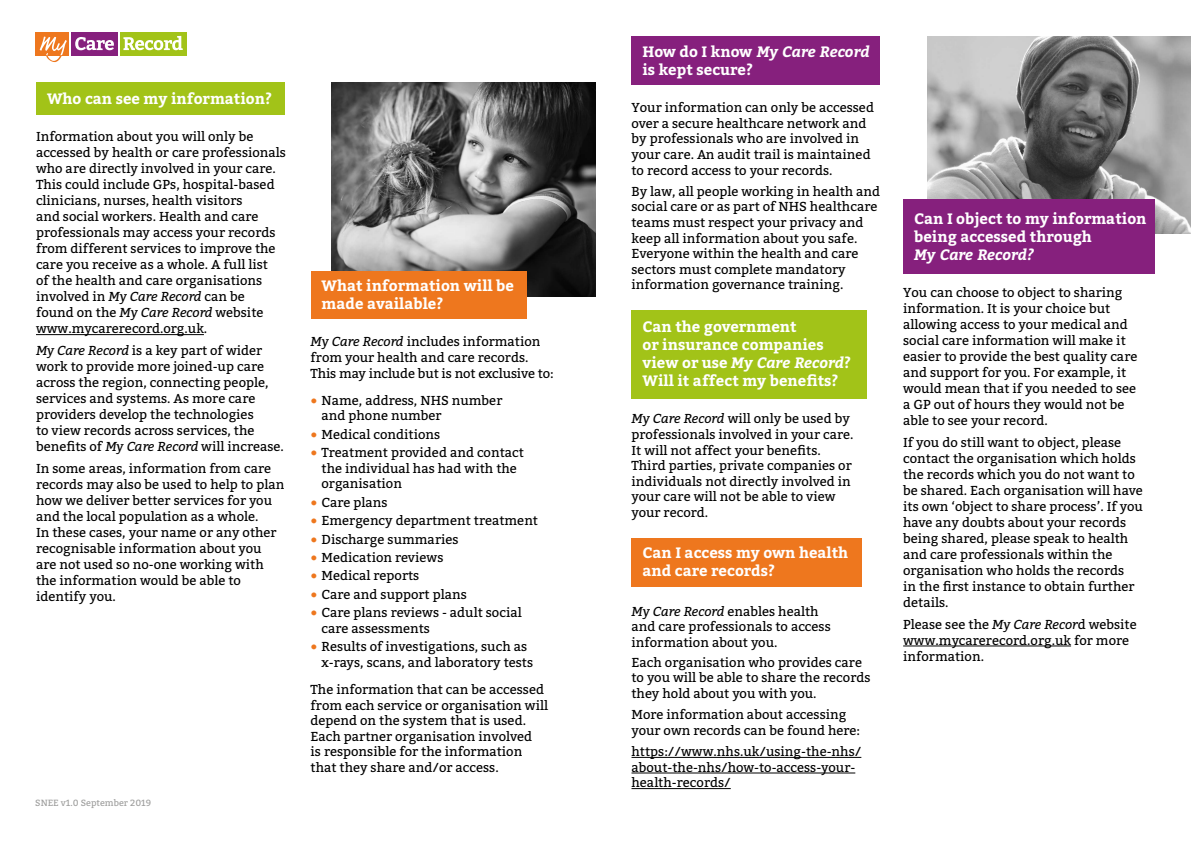
<style>
.page{position:relative;width:1191px;height:842px;background:#fff}
.page>*{position:absolute;margin:0;border:0;box-sizing:border-box;transform-origin:0 0}
.t1{font:700 15px/18px "Bitter";color:#fff}
.t2{font:italic 700 15px "Bitter";color:#fff}
.t3{font:13px/16px "Bitter";color:#000}
.t4{font:9px "Bitter";color:#9d9d9c}
.s1{font-style:italic}
.s2{font-weight:700;color:#ee771e}
</style>
<div class="page">
<div style="left:631px;top:310px;width:235px;height:88px;background:#a2c318"></div>
<div style="left:631px;top:538px;width:231px;height:49px;background:#ee771e"></div>
<img style="left:927px;top:36px;width:264px;height:197px">
<div style="left:631px;top:36px;width:249px;height:49px;background:#86207d"></div>
<div style="left:903px;top:200px;width:252px;height:74px;background:#86207d"></div>
<hr style="left:631px;top:757px;width:230px;height:1px;background:#000">
<hr style="left:631px;top:773px;width:224px;height:1px;background:#000">
<hr style="left:631px;top:788px;width:99px;height:1px;background:#000">
<hr style="left:903px;top:646px;width:168px;height:1px;background:#000">
<img style="left:332px;top:82px;width:263px;height:214px">
<div style="left:310px;top:271px;width:216px;height:47px;background:#ee771e"></div>
<div style="left:36px;top:82px;width:248px;height:33px;background:#a2c318"></div>
<div style="left:71px;top:33px;width:47px;height:23px;background:#86207d"></div>
<div style="left:120px;top:33px;width:66px;height:23px;background:#a2c318"></div>
<div style="left:35px;top:33px;width:34px;height:23px;background:#ee771e"></div>
<svg style="left:40px;top:36px;width:143px;height:26px"></svg>
<hr style="left:36px;top:334px;width:168px;height:1px;background:#000">
<p class="t1" style="left:47px;top:89px;width:226px">Who can see my information?</p>
<p class="t3" style="left:36px;top:128px;width:251px">Information about you will only be accessed by health or care professionals who are directly involved in your care.<br>This could include GPs, hospital-based clinicians, nurses, health visitors<br>and social workers. Health and care professionals may access your records from different services to improve the care you receive as a whole. A full list<br>of the health and care organisations involved in <span class="s1">My Care Record</span> can be found on the <span class="s1">My Care Record</span> website www.mycarerecord.org.uk.</p>
<p class="t3" style="left:36px;top:342px;width:249px"><span class="s1">My Care Record</span> is a key part of wider work to provide more joined-up care across the region, connecting people, services and systems. As more care providers develop the technologies<br>to view records across services, the benefits of <span class="s1">My Care Record</span> will increase.</p>
<p class="t3" style="left:36px;top:460px;width:250px">In some areas, information from care records may also be used to help to plan how we deliver better services for you and the local population as a whole.<br>In these cases, your name or any other recognisable information about you are not used so no-one working with the information would be able to identify you.</p>
<p class="t4" style="left:35px;top:796px;width:117px">SNEE v1.0 September 2019</p>
<p class="t1" style="left:321px;top:277px;width:194px">What information will be made available?</p>
<p class="t3" style="left:310px;top:334px;width:245px;line-height:15.6px"><span class="s1">My Care Record</span> includes information from your health and care records.<br>This may include but is not exclusive to:</p>
<p class="t3" style="left:321px;top:392px;width:182px;line-height:15.6px;text-indent:-11px"><span class="s2">•</span> Name, address, NHS number and phone number</p>
<p class="t3" style="left:310px;top:426px;width:131px"><span class="s2">•</span> Medical conditions</p>
<p class="t3" style="left:321px;top:444px;width:204px;line-height:15.6px;text-indent:-11px"><span class="s2">•</span> Treatment provided and contact the individual has had with the organisation</p>
<p class="t3" style="left:310px;top:494px;width:79px"><span class="s2">•</span> Care plans</p>
<p class="t3" style="left:310px;top:512px;width:229px"><span class="s2">•</span> Emergency department treatment</p>
<p class="t3" style="left:310px;top:530px;width:149px"><span class="s2">•</span> Discharge summaries</p>
<p class="t3" style="left:310px;top:549px;width:134px"><span class="s2">•</span> Medication reviews</p>
<p class="t3" style="left:310px;top:567px;width:110px"><span class="s2">•</span> Medical reports</p>
<p class="t3" style="left:310px;top:586px;width:158px"><span class="s2">•</span> Care and support plans</p>
<p class="t3" style="left:321px;top:604px;width:202px;line-height:15.6px;text-indent:-11px"><span class="s2">•</span> Care plans reviews - adult social care assessments</p>
<p class="t3" style="left:321px;top:638px;width:213px;line-height:15.6px;text-indent:-11px"><span class="s2">•</span> Results of investigations, such as x-rays, scans, and laboratory tests</p>
<p class="t3" style="left:310px;top:681px;width:239px;line-height:15.6px">The information that can be accessed from each service or organisation will depend on the system that is used.<br>Each partner organisation involved<br>is responsible for the information that they share and/or access.</p>
<p class="t1" style="left:642px;top:42px;width:228px">How do I know <span class="s1">My Care Record </span>is kept secure?</p>
<p class="t3" style="left:631px;top:99px;width:244px;line-height:15.6px">Your information can only be accessed over a secure healthcare network and by professionals who are involved in your care. An audit trail is maintained to record access to your records.</p>
<p class="t3" style="left:631px;top:183px;width:250px;line-height:15.6px">By law, all people working in health and social care or as part of NHS healthcare teams must respect your privacy and keep all information about you safe.<br>Everyone within the health and care sectors must complete mandatory information governance training.</p>
<p class="t1" style="left:642px;top:317px;width:210px">Can the government<br>or insurance companies view or use <span class="s1">My Care Record</span>?<br>Will it affect my benefits?</p>
<p class="t3" style="left:631px;top:411px;width:223px;line-height:15.6px"><span class="s1">My Care Record</span> will only be used by professionals involved in your care.<br>It will not affect your benefits.<br>Third parties, private companies or individuals not directly involved in your care will not be able to view your record.</p>
<p class="t1" style="left:642px;top:543px;width:207px">Can I access my own health and care records?</p>
<p class="t3" style="left:631px;top:603px;width:201px;line-height:15.6px"><span class="s1">My Care Record</span> enables health and care professionals to access information about you.</p>
<p class="t3" style="left:631px;top:654px;width:240px;line-height:15.6px">Each organisation who provides care to you will be able to share the records they hold about you with you.</p>
<p class="t3" style="left:631px;top:706px;width:230px;line-height:15.6px">More information about accessing your own records can be found here:</p>
<p class="t3" style="left:631px;top:743px;width:231px;line-height:15.6px">https://www.nhs.uk/using-the-nhs/ about-the-nhs/how-to-access-your&shy;health-records/</p>
<p class="t1" style="left:914px;top:209px;width:234px">Can I object to my information being accessed through</p>
<p class="t2" style="left:914px;top:243px;width:121px">My Care Record?</p>
<p class="t3" style="left:903px;top:284px;width:236px">You can choose to object to sharing information. It is your choice but allowing access to your medical and social care information will make it easier to provide the best quality care and support for you. For example, it would mean that if you needed to see a GP out of hours they would not be able to see your record.</p>
<p class="t3" style="left:903px;top:434px;width:241px">If you do still want to object, please contact the organisation which holds the records which you do not want to be shared. Each organisation will have its own ‘object to share process’. If you have any doubts about your records being shared, please speak to health and care professionals within the organisation who holds the records<br>in the first instance to obtain further details.</p>
<p class="t3" style="left:903px;top:616px;width:235px">Please see the <span class="s1">My Care Recor</span>d website www.mycarerecord.org.uk for more information.</p>
</div>
